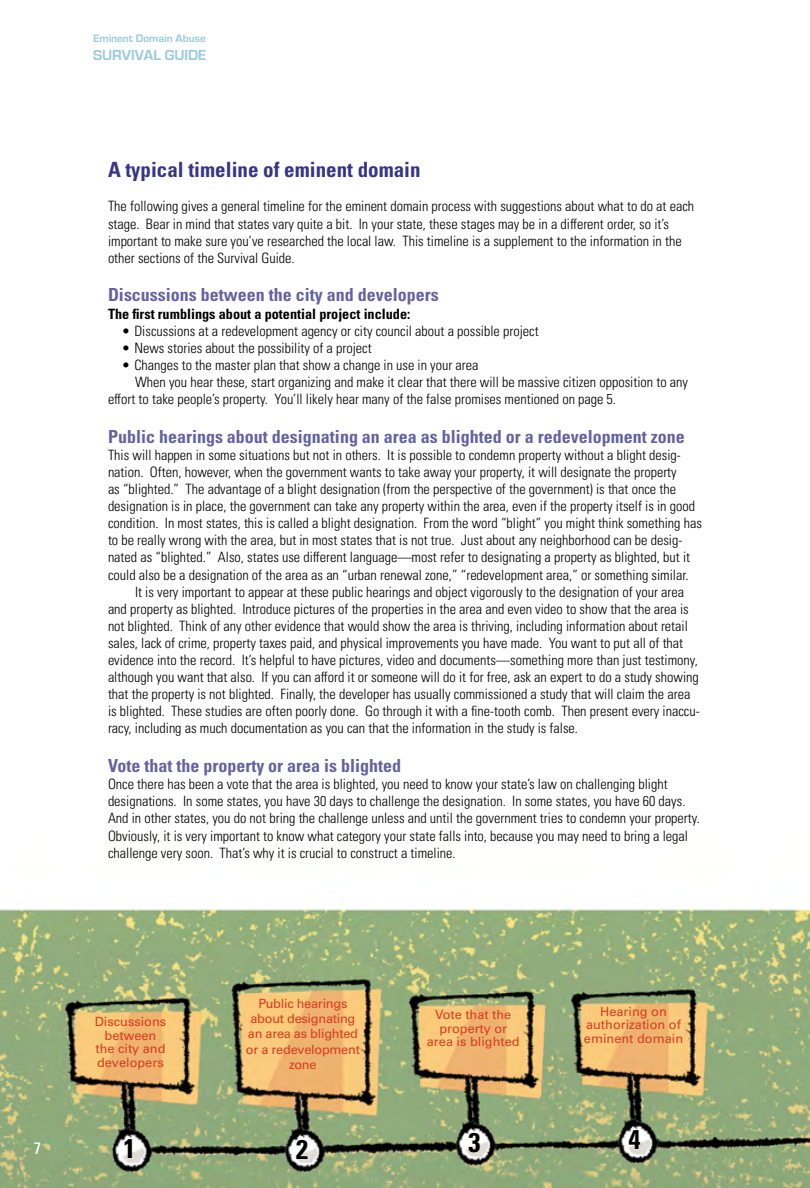
<style>
.page{position:relative;width:810px;height:1188px;background:#fff}
.page>*{position:absolute;margin:0;border:0;box-sizing:border-box;transform-origin:0 0}
.t1{font:700 condensed 27px "Univers LT Pro";color:#000}
.t2{font:700 condensed 21px "Univers LT Pro";color:#383587}
.t3{font:700 condensed 18px "Univers LT Pro";color:#6661a1}
.t4{font:condensed 16.5px "Univers LT Pro";color:#fff}
.t5{font:700 15px "Eurostile";color:#99c9e0}
.t6{font:300 condensed 14.25px/17.1px "Univers LT Pro";color:#000}
.t7{font:700 condensed 14.25px "Univers LT Pro";color:#000}
.t8{font:12.75px/13.5px "Univers LT Pro 55 Roman";color:#db3b20;text-align:center}
.t9{font:12.75px/15.3px "Univers LT Pro 55 Roman";letter-spacing:-.02em;color:#db3b20;text-align:center}
.t10{font:700 11.25px "Eurostile";color:#99c9e0}
</style>
<div class="page">
<img style="left:0;top:908px;width:810px;height:280px">
<p class="t10" style="left:93px;top:32px;width:114px">Eminent Domain Abuse</p>
<p class="t5" style="left:93px;top:47px;width:115px">SURVIVAL GUIDE</p>
<h2 class="t2" style="left:108px;top:157px;width:314px">A typical timeline of eminent domain</h2>
<p class="t6" style="left:108px;top:197px;width:588px">The following gives a general timeline for the eminent domain process with suggestions about what to do at each stage. Bear in mind that states vary quite a bit. In your state, these stages may be in a different order, so it’s important to make sure you’ve researched the local law. This timeline is a supplement to the information in the other sections of the Survival Guide.</p>
<p class="t3" style="left:108px;top:284px;width:332px">Discussions between the city and developers</p>
<p class="t7" style="left:108px;top:305px;width:304px">The first rumblings about a potential project include:</p>
<p class="t6" style="left:123px;top:321px;width:418px">• Discussions at a redevelopment agency or city council about a possible project</p>
<p class="t6" style="left:123px;top:338px;width:251px">• News stories about the possibility of a project</p>
<p class="t6" style="left:123px;top:355px;width:357px">• Changes to the master plan that show a change in use in your area</p>
<p class="t6" style="left:135px;top:373px;width:555px">When you hear these, start organizing and make it clear that there will be massive citizen opposition to any</p>
<p class="t6" style="left:108px;top:390px;width:510px">effort to take people’s property. You’ll likely hear many of the false promises mentioned on page 5.</p>
<p class="t3" style="left:108px;top:425px;width:578px">Public hearings about designating an area as blighted or a redevelopment zone</p>
<p class="t6" style="left:108px;top:445px;width:574px">This will happen in some situations but not in others. It is possible to condemn property without a blight desig-</p>
<p class="t6" style="left:108px;top:463px;width:570px">nation. Often, however, when the government wants to take away your property, it will designate the property</p>
<p class="t6" style="left:108px;top:480px;width:570px">as “blighted.” The advantage of a blight designation (from the perspective of the government) is that once the</p>
<p class="t6" style="left:108px;top:497px;width:589px">designation is in place, the government can take any property within the area, even if the property itself is in good</p>
<p class="t6" style="left:108px;top:514px;width:595px">condition. In most states, this is called a blight designation. From the word “blight” you might think something has</p>
<p class="t6" style="left:108px;top:531px;width:576px">to be really wrong with the area, but in most states that is not true. Just about any neighborhood can be desig-</p>
<p class="t6" style="left:108px;top:548px;width:584px">nated as “blighted.” Also, states use different language—most refer to designating a property as blighted, but it</p>
<p class="t6" style="left:108px;top:565px;width:582px">could also be a designation of the area as an “urban renewal zone,” “redevelopment area,” or something similar.</p>
<p class="t6" style="left:135px;top:582px;width:551px">It is very important to appear at these public hearings and object vigorously to the designation of your area</p>
<p class="t6" style="left:108px;top:599px;width:582px">and property as blighted. Introduce pictures of the properties in the area and even video to show that the area is</p>
<p class="t6" style="left:108px;top:616px;width:581px">not blighted. Think of any other evidence that would show the area is thriving, including information about retail</p>
<p class="t6" style="left:108px;top:634px;width:577px">sales, lack of crime, property taxes paid, and physical improvements you have made. You want to put all of that</p>
<p class="t6" style="left:108px;top:651px;width:591px">evidence into the record. It’s helpful to have pictures, video and documents—something more than just testimony,</p>
<p class="t6" style="left:108px;top:668px;width:592px">although you want that also. If you can afford it or someone will do it for free, ask an expert to do a study showing</p>
<p class="t6" style="left:108px;top:685px;width:584px">that the property is not blighted. Finally, the developer has usually commissioned a study that will claim the area</p>
<p class="t6" style="left:108px;top:702px;width:593px">is blighted. These studies are often poorly done. Go through it with a fine-tooth comb. Then present every inaccu-</p>
<p class="t6" style="left:108px;top:719px;width:472px">racy, including as much documentation as you can that the information in the study is false.</p>
<p class="t3" style="left:108px;top:755px;width:295px">Vote that the property or area is blighted</p>
<p class="t6" style="left:108px;top:775px;width:593px">Once there has been a vote that the area is blighted, you need to know your state’s law on challenging blight designations. In some states, you have 30 days to challenge the designation. In some states, you have 60 days.<br>And in other states, you do not bring the challenge unless and until the government tries to condemn your property.<br>Obviously, it is very important to know what category your state falls into, because you may need to bring a legal challenge very soon. That’s why it is crucial to construct a timeline.</p>
<p class="t8" style="left:95px;top:1014px;width:73px">Discussions between the city and developers</p>
<p class="t9" style="left:246px;top:995px;width:115px">Public hearings about designating an area as blighted or a redevelopment zone</p>
<p class="t8" style="left:427px;top:1007px;width:94px">Vote that the property or area is blighted</p>
<p class="t8" style="left:584px;top:1004px;width:101px">Hearing on authorization of eminent domain</p>
<p class="t4" style="left:34px;top:1138px;width:9px">7</p>
<h1 class="t1" style="left:468px;top:1126px;width:13px">3</h1>
<h1 class="t1" style="left:629px;top:1123px;width:13px">4</h1>
<h1 class="t1" style="left:124px;top:1132px;width:13px">1</h1>
<h1 class="t1" style="left:296px;top:1133px;width:13px">2</h1>
</div>
